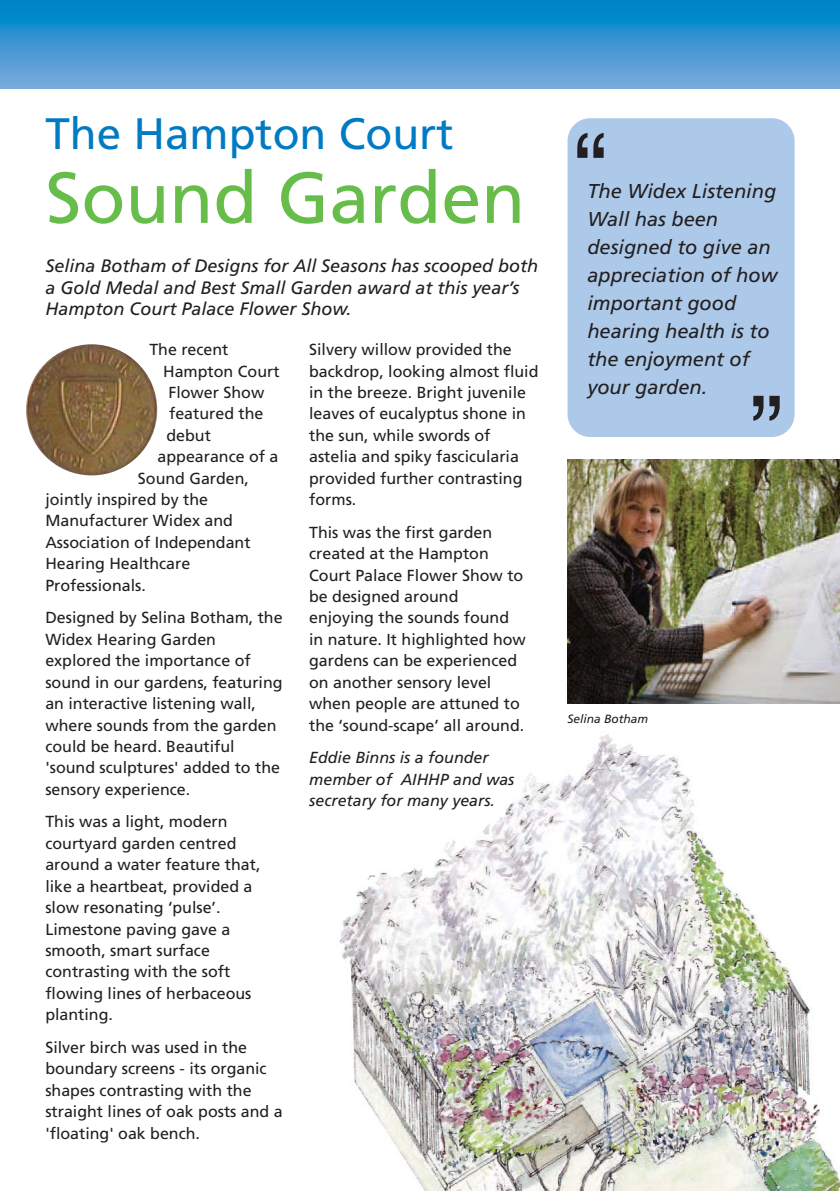
<style>
.page{position:relative;width:840px;height:1191px;background:#fff}
.page>*{position:absolute;margin:0;border:0;box-sizing:border-box;transform-origin:0 0}
.t1{font:98px "Helvetica";color:#231f20}
.t2{font:72px "Frutiger";color:#67bd49}
.t3{font:44px "Frutiger";color:#007bc3}
.t4{font:italic 20px/28px "Frutiger";color:#231f20}
.t5{font:italic 18px/21.4px "Frutiger";color:#231f20}
.t6{font:16px/21.4px "Frutiger";color:#231f20}
.t7{font:italic 16px/21.4px "Frutiger";color:#231f20}
.t8{font:italic 12px "Frutiger";color:#231f20}
</style>
<div class="page">
<img style="left:340px;top:734px;width:499px;height:457px">
<svg style="left:0;top:0;width:839px;height:88px"></svg>
<img style="left:567px;top:460px;width:272px;height:243px">
<div style="left:567px;top:118px;width:227px;height:319px;background:#adc9e9;border-radius:23px"></div>
<img style="left:26px;top:344px;width:131px;height:131px;border-radius:50%">
<h3 class="t3" style="left:45px;top:116px;width:409px">The Hampton Court</h3>
<h2 class="t2" style="left:45px;top:169px;width:481px">Sound Garden</h2>
<p class="t5" style="left:45px;top:256px;width:494px">Selina Botham of Designs for All Seasons has scooped both a Gold Medal and Best Small Garden award at this year’s<br>Hampton Court Palace Flower Show.</p>
<p class="t6" style="left:149px;top:340px;width:81px">The recent</p>
<p class="t6" style="left:163px;top:361px;width:118px">Hampton Court</p>
<p class="t6" style="left:168px;top:383px;width:97px">Flower Show</p>
<p class="t6" style="left:169px;top:404px;width:96px">featured the</p>
<p class="t6" style="left:166px;top:426px;width:46px">debut</p>
<p class="t6" style="left:157px;top:447px;width:122px">appearance of a</p>
<p class="t6" style="left:138px;top:468px;width:112px">Sound Garden,</p>
<p class="t6" style="left:45px;top:490px;width:164px">jointly inspired by the</p>
<p class="t6" style="left:45px;top:511px;width:189px">Manufacturer Widex and</p>
<p class="t6" style="left:45px;top:533px;width:207px">Association of Independant</p>
<p class="t6" style="left:45px;top:554px;width:146px">Hearing Healthcare</p>
<p class="t6" style="left:45px;top:575px;width:102px">Professionals.</p>
<p class="t6" style="left:45px;top:608px;width:239px">Designed by Selina Botham, the<br>Widex Hearing Garden explored the importance of sound in our gardens, featuring an interactive listening wall, where sounds from the garden could be heard. Beautiful 'sound sculptures' added to the sensory experience.</p>
<p class="t6" style="left:45px;top:812px;width:216px">This was a light, modern courtyard garden centred around a water feature that, like a heartbeat, provided a slow resonating ‘pulse’.<br>Limestone paving gave a smooth, smart surface contrasting with the soft flowing lines of herbaceous planting.</p>
<p class="t6" style="left:45px;top:1037px;width:239px">Silver birch was used in the boundary screens - its organic shapes contrasting with the straight lines of oak posts and a 'floating' oak bench.</p>
<p class="t6" style="left:309px;top:340px;width:230px">Silvery willow provided the backdrop, looking almost fluid in the breeze. Bright juvenile leaves of eucalyptus shone in the sun, while swords of astelia and spiky fascicularia provided further contrasting forms.</p>
<p class="t6" style="left:309px;top:523px;width:218px">This was the first garden created at the Hampton<br>Court Palace Flower Show to be designed around enjoying the sounds found in nature. It highlighted how gardens can be experienced on another sensory level when people are attuned to the ‘sound-scape’ all around.</p>
<p class="t7" style="left:309px;top:748px;width:207px">Eddie Binns is a founder member of AIHHP and was secretary for many years.</p>
<h1 class="t1" style="left:573px;top:133px;width:34px">“</h1>
<p class="t4" style="left:587px;top:179px;width:191px">The Widex Listening<br>Wall has been designed to give an appreciation of how important good hearing health is to the enjoyment of your garden.</p>
<h1 class="t1" style="left:749px;top:396px;width:34px">”</h1>
<p class="t8" style="left:567px;top:713px;width:82px">Selina Botham</p>
</div>
